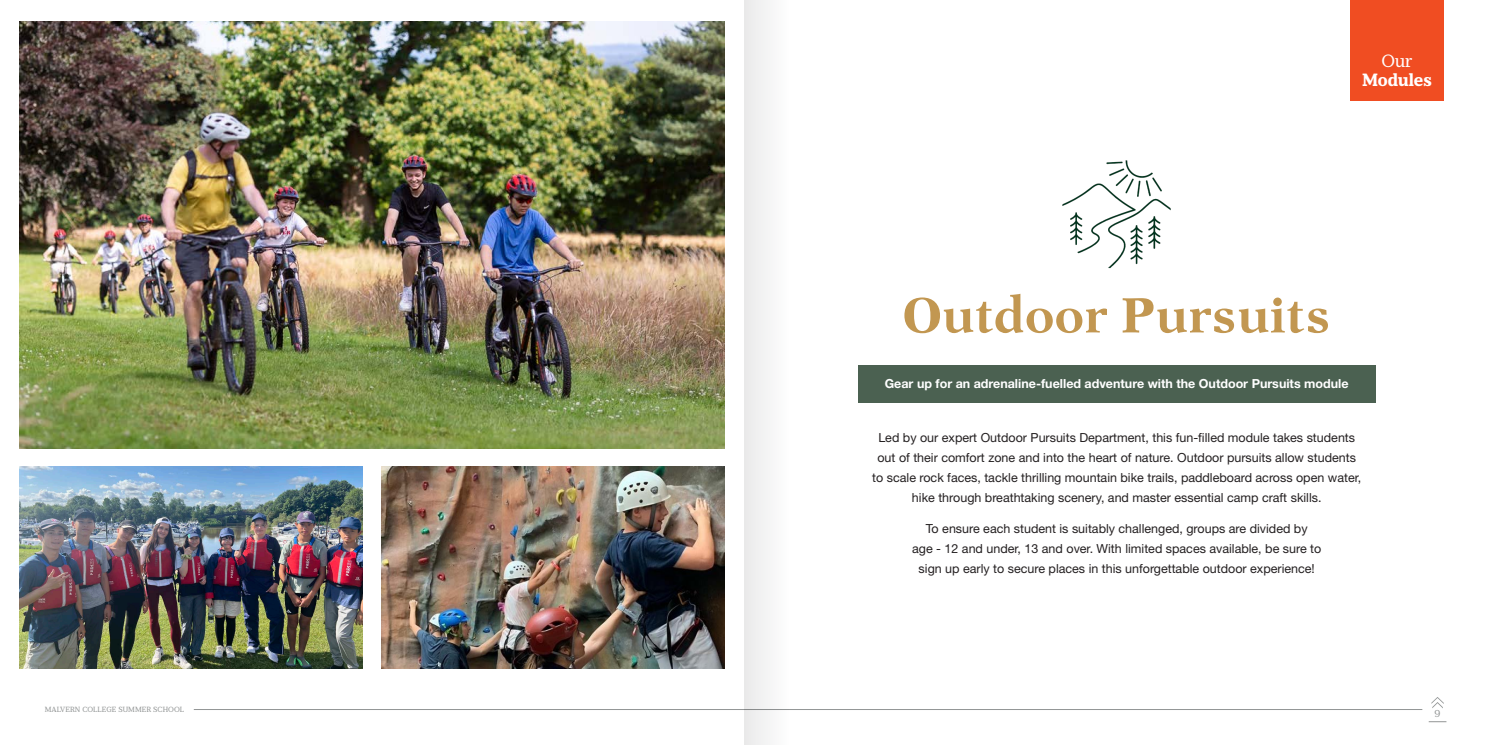
<style>
.page{position:relative;width:1489px;height:745px;background:#fff}
.page>*{position:absolute;margin:0;border:0;box-sizing:border-box;transform-origin:0 0}
.title2{font:500 51.25px "Aster";color:#c29751}
.t1{font:700 17.62px/18.6px "Prumo Slab";color:#fff;text-align:center}
.t2{font:12.5px/20px "Helvetica Neue LT Pro";color:#231f20;text-align:center}
.t3{font:700 12.5px "Helvetica Neue LT Pro";color:#fff}
.t4{font:10px "Prumo Slab";color:#929595}
.t5{font:7.5px "Prumo Slab";letter-spacing:.01em;color:#929595}
.s1{font-weight:400}
</style>
<div class="page">
<svg style="left:1431px;top:697px;width:12px;height:11px"></svg>
<hr style="left:194px;top:708px;width:1228px;height:1px;background:#929595">
<img style="left:1062px;top:161px;width:108px;height:108px">
<div style="left:857px;top:365px;width:518px;height:37px;background:#4b6151"></div>
<div style="left:1349px;top:0;width:94px;height:100px;background:#f04d22"></div>
<img style="left:20px;top:21px;width:705px;height:427px">
<img style="left:20px;top:466px;width:342px;height:202px">
<img style="left:382px;top:466px;width:343px;height:202px">
<div style="left:744px;top:0;width:44px;height:744px;background:#f1f1f1"></div>
<p class="t5" style="left:45px;top:704px;width:141px">MALVERN COLLEGE SUMMER SCHOOL</p>
<p class="t1" style="left:1362px;top:52px;width:71px"><span class="s1">Our<br></span>Modules</p>
<p class="title2" style="left:902px;top:284px;width:429px">Outdoor Pursuits</p>
<p class="t3" style="left:884px;top:375px;width:465px">Gear up for an adrenaline-fuelled adventure with the Outdoor Pursuits module</p>
<p class="t2" style="left:872px;top:427px;width:490px">Led by our expert Outdoor Pursuits Department, this fun-filled module takes students out of their comfort zone and into the heart of nature. Outdoor pursuits allow students to scale rock faces, tackle thrilling mountain bike trails, paddleboard across open water, hike through breathtaking scenery, and master essential camp craft skills.</p>
<p class="t2" style="left:912px;top:517px;width:410px">To ensure each student is suitably challenged, groups are divided by<br>age - 12 and under, 13 and over. With limited spaces available, be sure to sign up early to secure places in this unforgettable outdoor experience!</p>
<p class="t4" style="left:1434px;top:707px;width:8px">9</p>
</div>
